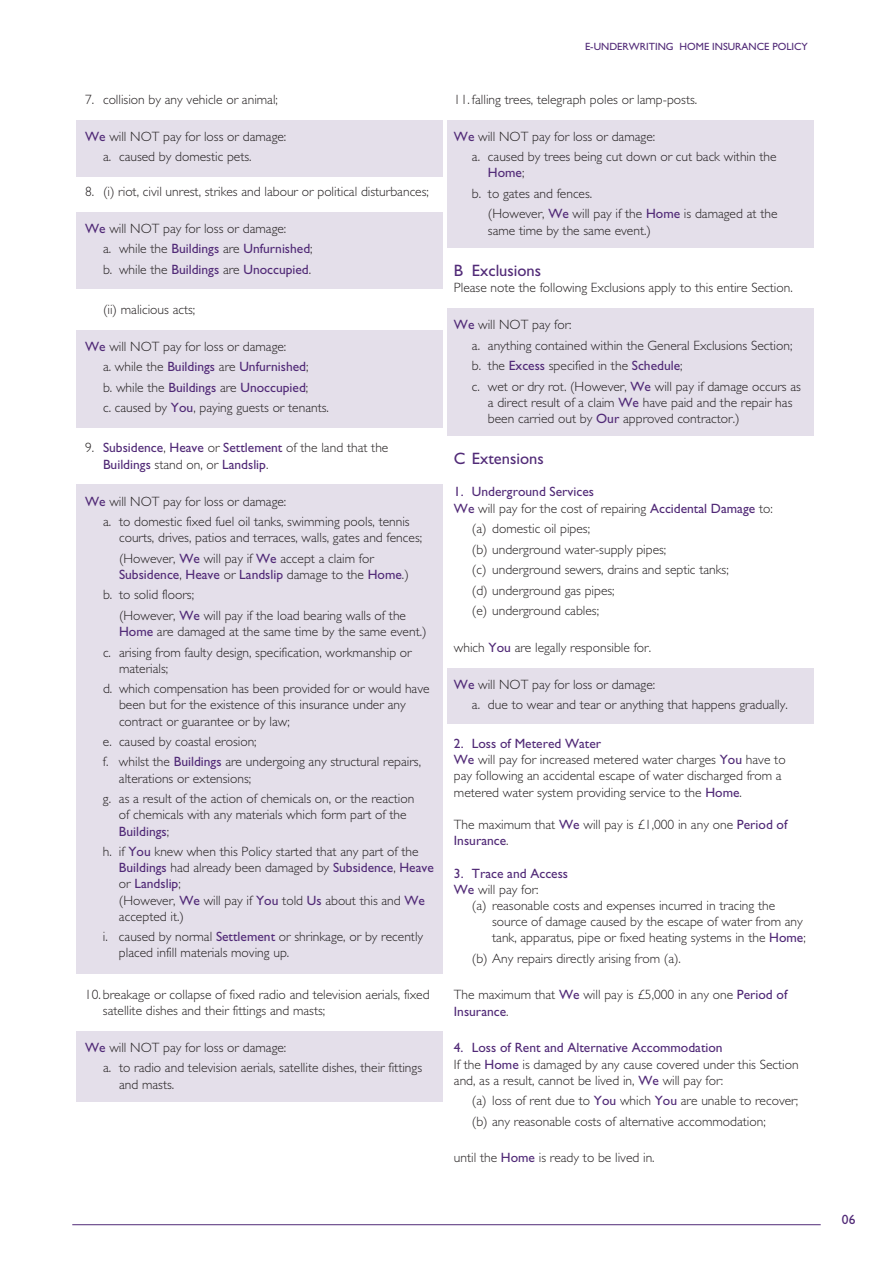
<style>
.page{position:relative;width:893px;height:1263px;background:#fff}
.page>*{position:absolute;margin:0;border:0;box-sizing:border-box;transform-origin:0 0}
.t1{font:16.5px "Gill Sans";color:#512a77}
.t2{font:300 13.5px/20.4px "Gill Sans";color:#231f20}
.t3{font:13.5px/16.2px "Gill Sans";color:#512a77}
.t4{font:10.5px "Gill Sans";color:#512a77}
.s1{font-weight:400;color:#512a77}
.s2{font-weight:300;color:#231f20}
</style>
<div class="page">
<hr style="left:72px;top:1224px;width:749px;height:1px;background:#512a77">
<div style="left:77px;top:120px;width:366px;height:57px;background:#e4dfea"></div>
<div style="left:77px;top:212px;width:366px;height:77px;background:#e4dfea"></div>
<div style="left:77px;top:330px;width:366px;height:98px;background:#e4dfea"></div>
<div style="left:77px;top:485px;width:366px;height:489px;background:#e4dfea"></div>
<div style="left:77px;top:1031px;width:366px;height:70px;background:#e4dfea"></div>
<div style="left:448px;top:120px;width:366px;height:128px;background:#e4dfea"></div>
<div style="left:448px;top:308px;width:366px;height:128px;background:#e4dfea"></div>
<div style="left:448px;top:668px;width:366px;height:55px;background:#e4dfea"></div>
<p class="t2" style="left:85px;top:89px;width:194px">7. collision by any vehicle or animal;</p>
<p class="t2" style="left:103px;top:126px;width:185px;text-indent:-18px"><span class="s1">We</span> will NOT pay for loss or damage: a. caused by domestic pets.</p>
<p class="t2" style="left:85px;top:181px;width:345px">8. (i) riot, civil unrest, strikes and labour or political disturbances;</p>
<p class="t2" style="left:103px;top:218px;width:211px;text-indent:-18px"><span class="s1">We</span> will NOT pay for loss or damage:<br>a. while the <span class="s1">Buildings</span> are <span class="s1">Unfurnished</span>; b. while the <span class="s1">Buildings</span> are <span class="s1">Unoccupied</span>.</p>
<p class="t2" style="left:103px;top:299px;width:94px">(ii) malicious acts;</p>
<p class="t2" style="left:103px;top:336px;width:227px;text-indent:-18px"><span class="s1">We</span> will NOT pay for loss or damage:<br>a. while the <span class="s1">Buildings</span> are <span class="s1">Unfurnished</span>;<br>b. while the <span class="s1">Buildings</span> are <span class="s1">Unoccupied</span>;<br>c. caused by <span class="s1">You</span>, paying guests or tenants.</p>
<p class="t3" style="left:103px;top:440px;width:287px;text-indent:-18px"><span class="s2">9.</span> Subsidence<span class="s2">,</span> Heave <span class="s2">or</span> Settlement <span class="s2">of the land that the<br></span>Buildings <span class="s2">stand on, or</span> Landslip<span class="s2">.</span></p>
<p class="t2" style="left:103px;top:491px;width:308px;text-indent:-18px"><span class="s1">We</span> will NOT pay for loss or damage:<br>a. to domestic fixed fuel oil tanks, swimming pools, tennis</p>
<p class="t2" style="left:119px;top:528px;width:305px">courts, drives, patios and terraces, walls, gates and fences; (However, <span class="s1">We</span> will pay if <span class="s1">We</span> accept a claim for</p>
<p class="t2" style="left:103px;top:564px;width:307px;text-indent:16px"><span class="s1">Subsidence</span>, <span class="s1">Heave</span> or <span class="s1">Landslip</span> damage to the <span class="s1">Home</span>.) b. to solid floors;</p>
<p class="t2" style="left:119px;top:607px;width:309px;line-height:16.2px">(However, <span class="s1">We</span> will pay if the load bearing walls of the<br><span class="s1">Home</span> are damaged at the same time by the same event.)</p>
<p class="t2" style="left:119px;top:644px;width:294px;line-height:16.2px;text-indent:-16px">c. arising from faulty design, specification, workmanship or materials;</p>
<p class="t2" style="left:119px;top:680px;width:312px;line-height:16.2px;text-indent:-16px">d. which compensation has been provided for or would have been but for the existence of this insurance under any contract or guarantee or by law;</p>
<p class="t2" style="left:103px;top:731px;width:320px">e. caused by coastal erosion;<br>f. whilst the <span class="s1">Buildings</span> are undergoing any structural repairs,</p>
<p class="t2" style="left:103px;top:768px;width:313px;text-indent:16px">alterations or extensions;<br>g. as a result of the action of chemicals on, or the reaction</p>
<p class="t2" style="left:119px;top:807px;width:289px;line-height:16.2px">of chemicals with any materials which form part of the<br><span class="s1">Buildings</span>;</p>
<p class="t2" style="left:119px;top:843px;width:316px;line-height:16.2px;text-indent:-16px">h. if <span class="s1">You</span> knew when this Policy started that any part of the <span class="s1">Buildings</span> had already been damaged by <span class="s1">Subsidence</span>, <span class="s1">Heave </span>or <span class="s1">Landslip</span>;<br>(However, <span class="s1">We</span> will pay if <span class="s1">You</span> told <span class="s1">Us</span> about this and <span class="s1">We </span>accepted it.)</p>
<p class="t2" style="left:119px;top:929px;width:306px;line-height:16.2px;text-indent:-16px">i. caused by normal <span class="s1">Settlement</span> or shrinkage, or by recently placed infill materials moving up.</p>
<p class="t2" style="left:103px;top:986px;width:328px;line-height:16.2px;text-indent:-18px">10. breakage or collapse of fixed radio and television aerials, fixed satellite dishes and their fittings and masts;</p>
<p class="t2" style="left:103px;top:1037px;width:321px;text-indent:-18px"><span class="s1">We</span> will NOT pay for loss or damage:<br>a. to radio and television aerials, satellite dishes, their fittings</p>
<p class="t2" style="left:119px;top:1074px;width:57px">and masts.</p>
<p class="t4" style="left:585px;top:41px;width:111px">E-Underwriti ng HOME</p>
<p class="t4" style="left:712px;top:41px;width:97px">insurance policy</p>
<p class="t2" style="left:454px;top:89px;width:245px">11. falling trees, telegraph poles or lamp-posts.</p>
<p class="t2" style="left:472px;top:126px;width:306px;text-indent:-18px"><span class="s1">We</span> will NOT pay for loss or damage:<br>a. caused by trees being cut down or cut back within the</p>
<p class="t3" style="left:488px;top:165px;width:38px">Home<span class="s2">;</span></p>
<p class="t2" style="left:472px;top:183px;width:122px">b. to gates and fences.</p>
<p class="t2" style="left:488px;top:204px;width:291px">(However, <span class="s1">We</span> will pay if the <span class="s1">Home</span> is damaged at the</p>
<p class="t2" style="left:488px;top:220px;width:165px">same time by the same event.)</p>
<p class="t1" style="left:454px;top:261px;width:89px">B Exclusions</p>
<p class="t2" style="left:454px;top:277px;width:340px">Please note the following Exclusions apply to this entire Section.</p>
<p class="t2" style="left:472px;top:314px;width:330px;text-indent:-18px"><span class="s1">We</span> will NOT pay for:<br>a. anything contained within the General Exclusions Section; b. the <span class="s1">Excess</span> specified in the <span class="s1">Schedule</span>;<br>c. wet or dry rot. (However, <span class="s1">We</span> will pay if damage occurs as</p>
<p class="t2" style="left:488px;top:394px;width:306px;line-height:16.2px">a direct result of a claim <span class="s1">We</span> have paid and the repair has been carried out by <span class="s1">Our</span> approved contractor.)</p>
<p class="t1" style="left:454px;top:449px;width:91px">CExtensions</p>
<p class="t3" style="left:454px;top:484px;width:320px">1. Underground Services<br>We <span class="s2">will pay for the cost of repairing</span> Accidental Damage <span class="s2">to:</span></p>
<p class="t2" style="left:472px;top:518px;width:258px">(a) domestic oil pipes;<br>(b) underground water-supply pipes;<br>(c) underground sewers, drains and septic tanks; (d) underground gas pipes;<br>(e) underground cables;</p>
<p class="t2" style="left:454px;top:637px;width:199px">which <span class="s1">You</span> are legally responsible for.</p>
<p class="t2" style="left:472px;top:674px;width:317px;text-indent:-18px"><span class="s1">We</span> will NOT pay for loss or damage:<br>a. due to wear and tear or anything that happens gradually.</p>
<p class="t2" style="left:454px;top:735px;width:333px;line-height:16.2px"><span class="s1">2. Loss of Metered Water<br>We</span> will pay for increased metered water charges <span class="s1">You</span> have to pay following an accidental escape of water discharged from a metered water system providing service to the <span class="s1">Home</span>.</p>
<p class="t2" style="left:454px;top:816px;width:336px;line-height:16.2px">The maximum that <span class="s1">We</span> will pay is £1,000 in any one <span class="s1">Period of<br>Insurance</span>.</p>
<p class="t3" style="left:454px;top:865px;width:116px">3. Trace and Access<br>We <span class="s2">will pay for:</span></p>
<p class="t2" style="left:492px;top:897px;width:315px;line-height:16.2px;text-indent:-20px">(a) reasonable costs and expenses incurred in tracing the source of damage caused by the escape of water from any tank, apparatus, pipe or fixed heating systems in the <span class="s1">Home</span>;</p>
<p class="t2" style="left:472px;top:948px;width:211px">(b) Any repairs directly arising from (a).</p>
<p class="t2" style="left:454px;top:987px;width:336px;line-height:16.2px">The maximum that <span class="s1">We</span> will pay is £5,000 in any one <span class="s1">Period of<br>Insurance</span>.</p>
<p class="t2" style="left:454px;top:1040px;width:346px;line-height:16.2px"><span class="s1">4. Loss of Rent and Alternative Accommodation<br></span>If the <span class="s1">Home</span> is damaged by any cause covered under this Section and, as a result, cannot be lived in, <span class="s1">We</span> will pay for:</p>
<p class="t2" style="left:472px;top:1090px;width:328px">(a) loss of rent due to <span class="s1">You</span> which <span class="s1">You</span> are unable to recover; (b) any reasonable costs of alternative accommodation;</p>
<p class="t2" style="left:454px;top:1147px;width:202px">until the <span class="s1">Home</span> is ready to be lived in.</p>
<p class="t3" style="left:842px;top:1211px;width:15px">06</p>
</div>
